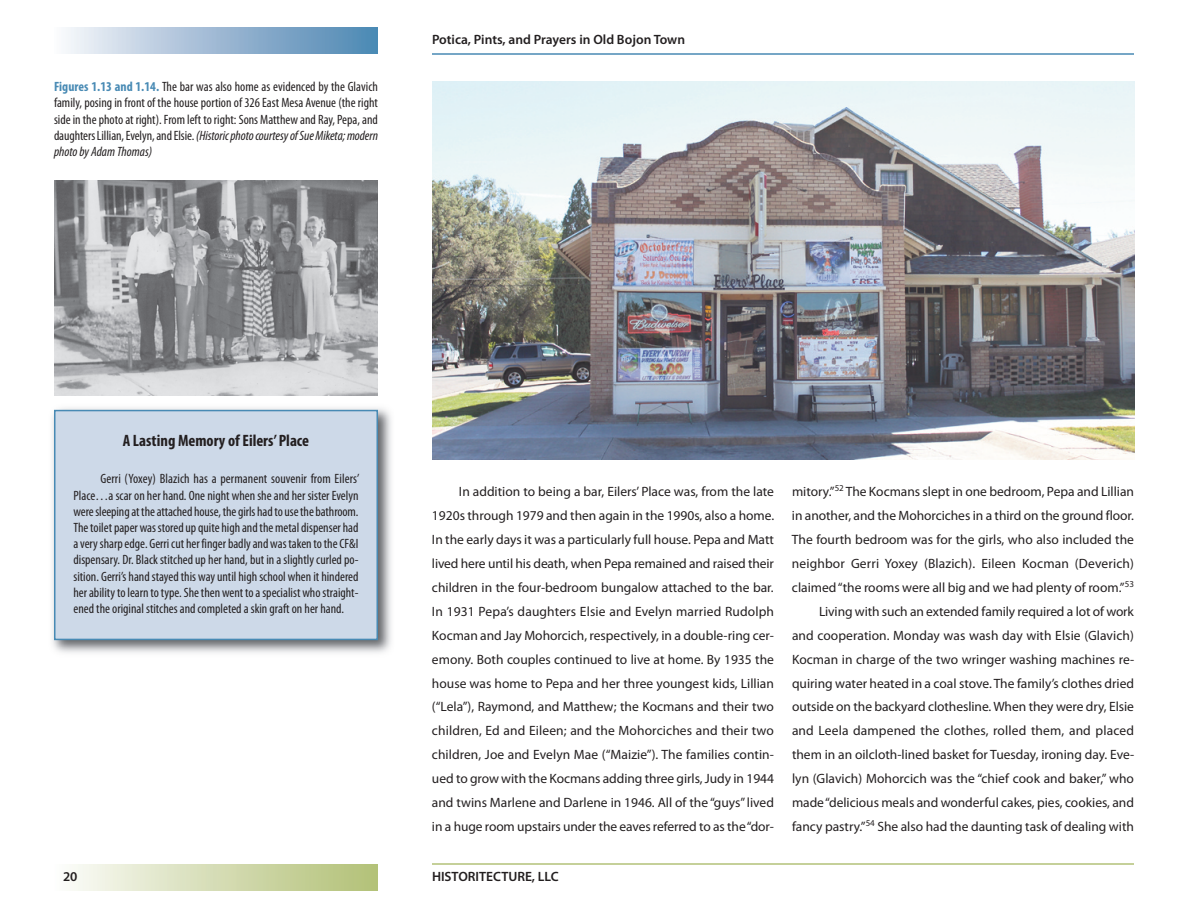
<style>
.page{position:relative;width:1188px;height:918px;background:#fff}
.page>*{position:absolute;margin:0;border:0;box-sizing:border-box;transform-origin:0 0}
.t1{font:700 condensed 16.5px "Myriad Pro";color:#231f20}
.t2{font:13.5px/23.9px "Myriad Pro";color:#231f20;text-align:justify}
.t3{font:condensed 13.5px/16.2px "Myriad Pro";color:#231f20;text-align:justify}
.t4{font:600 13.5px "Myriad Pro";color:#231f20}
.s1{font-weight:700;color:#488ab4}
.s2{font-style:italic}
</style>
<div class="page">
<hr style="left:432px;top:863px;width:702px;height:2px;background:#b3c178">
<hr style="left:432px;top:53px;width:702px;height:2px;background:#488ab4">
<div style="left:54px;top:27px;width:324px;height:27px;background:linear-gradient(to right,#f7f5fa,#4a84b1)"></div>
<img style="left:54px;top:180px;width:324px;height:215px">
<img style="left:52px;top:408px;width:339px;height:245px">
<div style="left:55px;top:411px;width:321px;height:228px;background:#cdd9e8"></div>
<div style="left:54px;top:410px;width:324px;height:230px;border:2px solid #488ab4"></div>
<img style="left:432px;top:81px;width:702px;height:378px">
<p class="t3" style="left:54px;top:80px;width:326px"><span class="s1">Figures 1.13 and 1.14.</span> The bar was also home as evidenced by the Glavich family, posing in front of the house portion of 326 East Mesa Avenue (the right side in the photo at right). From left to right: Sons Matthew and Ray, Pepa, and daughters Lillian, Evelyn, and Elsie. <span class="s2">(Historic photo courtesy of Sue Miketa; modern photo by Adam Thomas)</span></p>
<p class="t4" style="left:432px;top:34px;width:255px">Potica, Pints, and Prayers in Old Bojon Town</p>
<p class="t1" style="left:123px;top:435px;width:188px">A Lasting Memory of Eilers’ Place</p>
<p class="t3" style="left:73px;top:472px;width:287px;text-indent:27px">Gerri (Yoxey) Blazich has a permanent souvenir from Eilers’ Place…a scar on her hand. One night when she and her sister Evelyn were sleeping at the attached house, the girls had to use the bathroom.<br>The toilet paper was stored up quite high and the metal dispenser had a very sharp edge. Gerri cut her finger badly and was taken to the CF&amp;I dispensary. Dr. Black stitched up her hand, but in a slightly curled po&shy;sition. Gerri’s hand stayed this way until high school when it hindered her ability to learn to type. She then went to a specialist who straight&shy;ened the original stitches and completed a skin graft on her hand.</p>
<p class="t2" style="left:432px;top:481px;width:344px;text-indent:27px">In addition to being a bar, Eilers’ Place was, from the late 1920s through 1979 and then again in the 1990s, also a home.<br>In the early days it was a particularly full house. Pepa and Matt lived here until his death, when Pepa remained and raised their children in the four-bedroom bungalow attached to the bar.<br>In 1931 Pepa’s daughters Elsie and Evelyn married Rudolph Kocman and Jay Mohorcich, respectively, in a double-ring cer&shy;emony. Both couples continued to live at home. By 1935 the house was home to Pepa and her three youngest kids, Lillian (“Lela”), Raymond, and Matthew; the Kocmans and their two children, Ed and Eileen; and the Mohorciches and their two children, Joe and Evelyn Mae (“Maizie”). The families contin&shy;ued to grow with the Kocmans adding three girls, Judy in 1944 and twins Marlene and Darlene in 1946. All of the “guys” lived in a huge room upstairs under the eaves referred to as the “dor-</p>
<p class="t2" style="left:792px;top:481px;width:344px;text-align:right">mitory.”<sup>52</sup> The Kocmans slept in one bedroom, Pepa and Lillian in another, and the Mohorciches in a third on the ground floor.<br>The fourth bedroom was for the girls, who also included the neighbor Gerri Yoxey (Blazich). Eileen Kocman (Deverich) claimed “the rooms were all big and we had plenty of room.”<sup>53<br></sup>Living with such an extended family required a lot of work<br>and cooperation. Monday was wash day with Elsie (Glavich)<br>Kocman in charge of the two wringer washing machines re&shy;quiring water heated in a coal stove. The family’s clothes dried outside on the backyard clothesline. When they were dry, Elsie and Leela dampened the clothes, rolled them, and placed them in an oilcloth-lined basket for Tuesday, ironing day. Eve&shy;lyn (Glavich) Mohorcich was the “chief cook and baker,” who made “delicious meals and wonderful cakes, pies, cookies, and fancy pastry.”<sup>54</sup> She also had the daunting task of dealing with</p>
<p class="t4" style="left:63px;top:871px;width:16px">20</p>
<p class="t4" style="left:432px;top:871px;width:128px">HISTORITECTURE, LLC</p>
</div>
